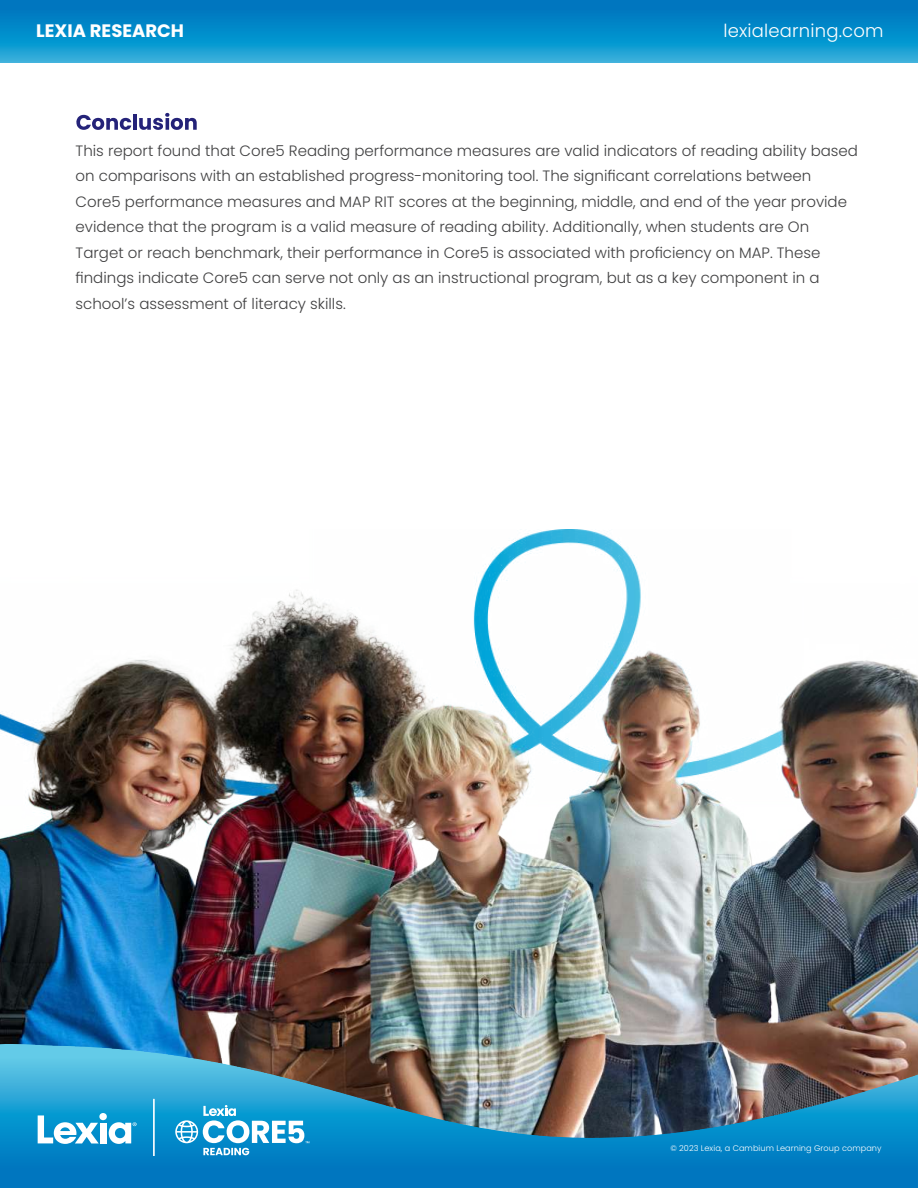
<style>
.page{position:relative;width:918px;height:1188px;background:#fff}
.page>*{position:absolute;margin:0;border:0;box-sizing:border-box;transform-origin:0 0}
.t1{font:300 18px "Poppins";letter-spacing:.01em;color:#fff}
.t2{font:700 18px "Poppins";color:#fff}
.t3{font:300 15px/25.5px "Poppins";color:#404041}
.t4{font:300 8.1px "Poppins";letter-spacing:.01em;color:#fff}
</style>
<div class="page">
<img style="left:0;top:530px;width:918px;height:617px">
<img style="left:0;top:1044px;width:887px;height:144px">
<img style="left:0;top:0;width:918px;height:63px">
<hr style="left:153px;top:1099px;width:2px;height:57px;background:#fff">
<svg style="left:38px;top:1115px;width:61px;height:29px"></svg>
<div style="left:100px;top:1123px;width:6px;height:20px;background:#fff"></div>
<div style="left:99px;top:1113px;width:8px;height:7px;background:#fff;border-radius:50%"></div>
<svg style="left:109px;top:1122px;width:28px;height:22px"></svg>
<svg style="left:175px;top:1105px;width:134px;height:50px"></svg>
<img style="left:76px;top:115px;width:15px;height:15px">
<svg style="left:92px;top:118px;width:39px;height:12px"></svg>
<img style="left:133px;top:114px;width:4px;height:16px">
<svg style="left:139px;top:118px;width:24px;height:12px"></svg>
<img style="left:165px;top:113px;width:4px;height:17px">
<svg style="left:171px;top:118px;width:25px;height:12px"></svg>
<p class="t2" style="left:36px;top:21px;width:149px">LEXIA RESEARCH</p>
<p class="t1" style="left:723px;top:24px;width:162px">lexialearning.com</p>
<p class="t3" style="left:76px;top:138px;width:784px">This report found that Core5 Reading performance measures are valid indicators of reading ability based on comparisons with an established progress-monitoring tool. The significant correlations between Core5 performance measures and MAP RIT scores at the beginning, middle, and end of the year provide evidence that the program is a valid measure of reading ability. Additionally, when students are On Target or reach benchmark, their performance in Core5 is associated with proficiency on MAP. These findings indicate Core5 can serve not only as an instructional program, but as a key component in a school’s assessment of literacy skills.</p>
<p class="t4" style="left:670px;top:1145px;width:213px">© 2023 Lexia, a Cambium Learning Group company</p>
</div>
